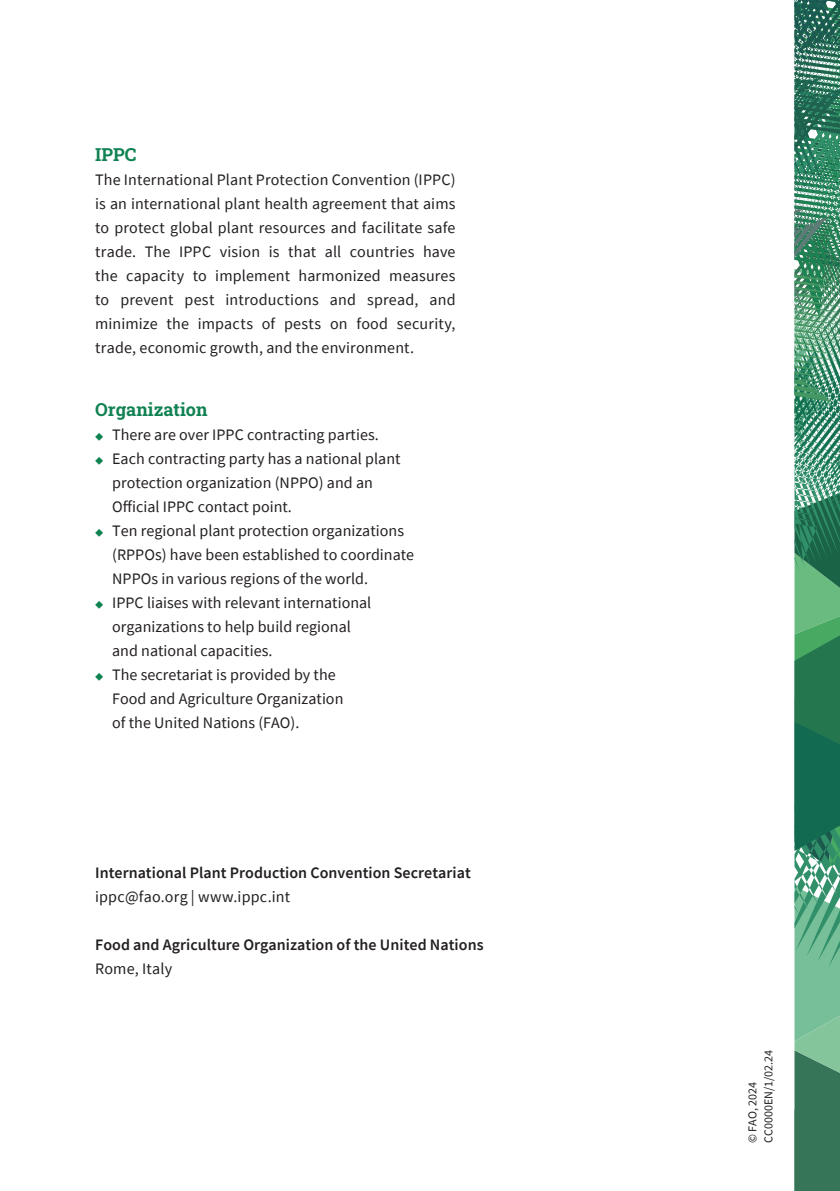
<style>
.page{position:relative;width:840px;height:1191px;background:#fff}
.page>*{position:absolute;margin:0;border:0;box-sizing:border-box;transform-origin:0 0}
.Heading_3{font:700 18px "Roboto Slab";color:#108252}
.Body_Text{font:16px/24px "Source Sans Pro";color:#231f20}
.Body_Text-2{font:600 16px/24px "Source Sans Pro";color:#231f20}
.Small_Text{font:12px "Source Sans Pro";color:#231f20}
.s1{font-size:9.2px;color:#108252}
.s2{font-weight:400}
</style>
<div class="page">
<svg style="left:794px;top:0;width:45px;height:1191px;background:#4b9373"></svg>
<p class="Heading_3" style="left:95px;top:142px;width:43px">IPPC</p>
<p class="Body_Text" style="left:95px;top:168px;width:362px;text-align:justify">The International Plant Protection Convention (IPPC) is an international plant health agreement that aims to protect global plant resources and facilitate safe trade. The IPPC vision is that all countries have the capacity to implement harmonized measures to prevent pest introductions and spread, and minimize the impacts of pests on food security, trade, economic growth, and the environment.</p>
<p class="Heading_3" style="left:95px;top:397px;width:114px">Organization</p>
<p class="Body_Text" style="left:95px;top:422px;width:285px"><span class="s1">◆</span> There are over IPPC contracting parties.</p>
<p class="Body_Text" style="left:112px;top:446px;width:290px;text-indent:-17px"><span class="s1">◆</span> Each contracting party has a national plant protection organization (NPPO) and an<br>Official IPPC contact point.</p>
<p class="Body_Text" style="left:112px;top:518px;width:303px;text-indent:-17px"><span class="s1">◆</span> Ten regional plant protection organizations (RPPOs) have been established to coordinate<br>NPPOs in various regions of the world.</p>
<p class="Body_Text" style="left:112px;top:590px;width:260px;text-indent:-17px"><span class="s1">◆</span> IPPC liaises with relevant international organizations to help build regional and national capacities.</p>
<p class="Body_Text" style="left:112px;top:662px;width:233px;text-indent:-17px"><span class="s1">◆</span> The secretariat is provided by the<br>Food and Agriculture Organization of the United Nations (FAO).</p>
<p class="Body_Text-2" style="left:95px;top:860px;width:377px">International Plant Production Convention Secretariat</p>
<p class="Body_Text" style="left:95px;top:884px;width:196px">ippc@fao.org | www.ippc.int</p>
<p class="Body_Text-2" style="left:95px;top:932px;width:390px">Food and Agriculture Organization of the United Nations<br><span class="s2">Rome, Italy</span></p>
<p class="Small_Text" style="left:760px;top:1143px;width:94px;rotate:-90deg">CC0000EN/1/02.24</p>
<p class="Small_Text" style="left:744px;top:1143px;width:62px;rotate:-90deg">© FAO, 2024</p>
</div>
